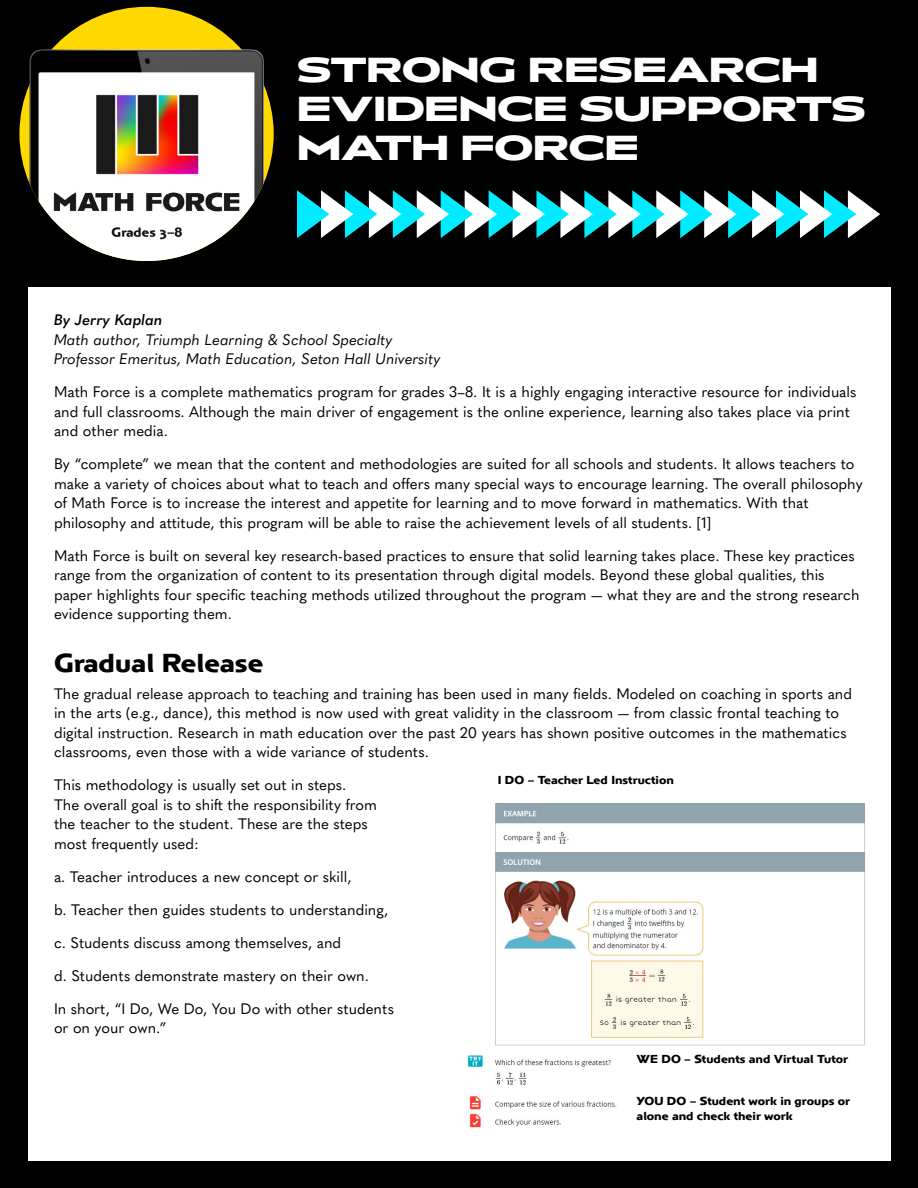
<style>
.page{position:relative;width:918px;height:1188px;background:#000}
.page>*{position:absolute;margin:0;border:0;box-sizing:border-box;transform-origin:0 0}
.t1{font:700 expanded 36px/39px "Anisette Std";color:#fff}
.t2{font:700 27px "Anisette Std Petite";color:#000}
.t3{font:15px/19.5px "Quasimoda";color:#000}
.t4{font:italic 15px/19.5px "Quasimoda";color:#000}
.t5{font:italic 600 15px "Quasimoda";color:#000}
.t6{font:700 12px/15px "Anisette Std Petite";color:#000}
</style>
<div class="page">
<div style="left:28px;top:287px;width:862px;height:874px;background:#fff"></div>
<div style="left:19px;top:7px;width:255px;height:254px;background:#ffd900;border-radius:50%"></div>
<img style="left:29px;top:49px;width:235px;height:212px">
<svg style="left:297px;top:190px;width:583px;height:48px"></svg>
<img style="left:467px;top:802px;width:398px;height:326px">
<h1 class="t1" style="left:297px;top:50px;width:570px">STRONG RESEARCH<br>EVIDENCE SUPPORTS<br>MATH FORCE</h1>
<p class="t5" style="left:54px;top:308px;width:110px">By Jerry Kaplan</p>
<p class="t4" style="left:54px;top:329px;width:388px">Math author, Triumph Learning &amp; School Specialty<br>Professor Emeritus, Math Education, Seton Hall University</p>
<p class="t3" style="left:54px;top:381px;width:804px">Math Force is a complete mathematics program for grades 3–8. It is a highly engaging interactive resource for individuals and full classrooms. Although the main driver of engagement is the online experience, learning also takes place via print and other media.</p>
<p class="t3" style="left:54px;top:453px;width:810px">By “complete” we mean that the content and methodologies are suited for all schools and students. It allows teachers to make a variety of choices about what to teach and offers many special ways to encourage learning. The overall philosophy of Math Force is to increase the interest and appetite for learning and to move forward in mathematics. With that philosophy and attitude, this program will be able to raise the achievement levels of all students. [1]</p>
<p class="t3" style="left:54px;top:545px;width:807px">Math Force is built on several key research-based practices to ensure that solid learning takes place. These key practices range from the organization of content to its presentation through digital models. Beyond these global qualities, this paper highlights four specific teaching methods utilized throughout the program — what they are and the strong research evidence supporting them.</p>
<h2 class="t2" style="left:54px;top:649px;width:211px">Gradual Release</h2>
<p class="t3" style="left:54px;top:683px;width:800px">The gradual release approach to teaching and training has been used in many fields. Modeled on coaching in sports and in the arts (e.g., dance), this method is now used with great validity in the classroom — from classic frontal teaching to digital instruction. Research in math education over the past 20 years has shown positive outcomes in the mathematics classrooms, even those with a wide variance of students.</p>
<p class="t3" style="left:54px;top:774px;width:324px">This methodology is usually set out in steps.<br>The overall goal is to shift the responsibility from the teacher to the student. These are the steps most frequently used:</p>
<p class="t3" style="left:54px;top:866px;width:299px">a. Teacher introduces a new concept or skill,</p>
<p class="t3" style="left:54px;top:899px;width:336px">b. Teacher then guides students to understanding,</p>
<p class="t3" style="left:54px;top:932px;width:289px">c. Students discuss among themselves, and</p>
<p class="t3" style="left:54px;top:965px;width:316px">d. Students demonstrate mastery on their own.</p>
<p class="t3" style="left:54px;top:998px;width:341px">In short, “I Do, We Do, You Do with other students or on your own.”</p>
<p class="t6" style="left:498px;top:773px;width:178px">I DO – Teacher Led Instruction</p>
<p class="t6" style="left:637px;top:1051px;width:213px">WE DO – Students and Virtual Tutor</p>
<p class="t6" style="left:637px;top:1093px;width:215px">YOU DO – Student work in groups or alone and check their work</p>
</div>
